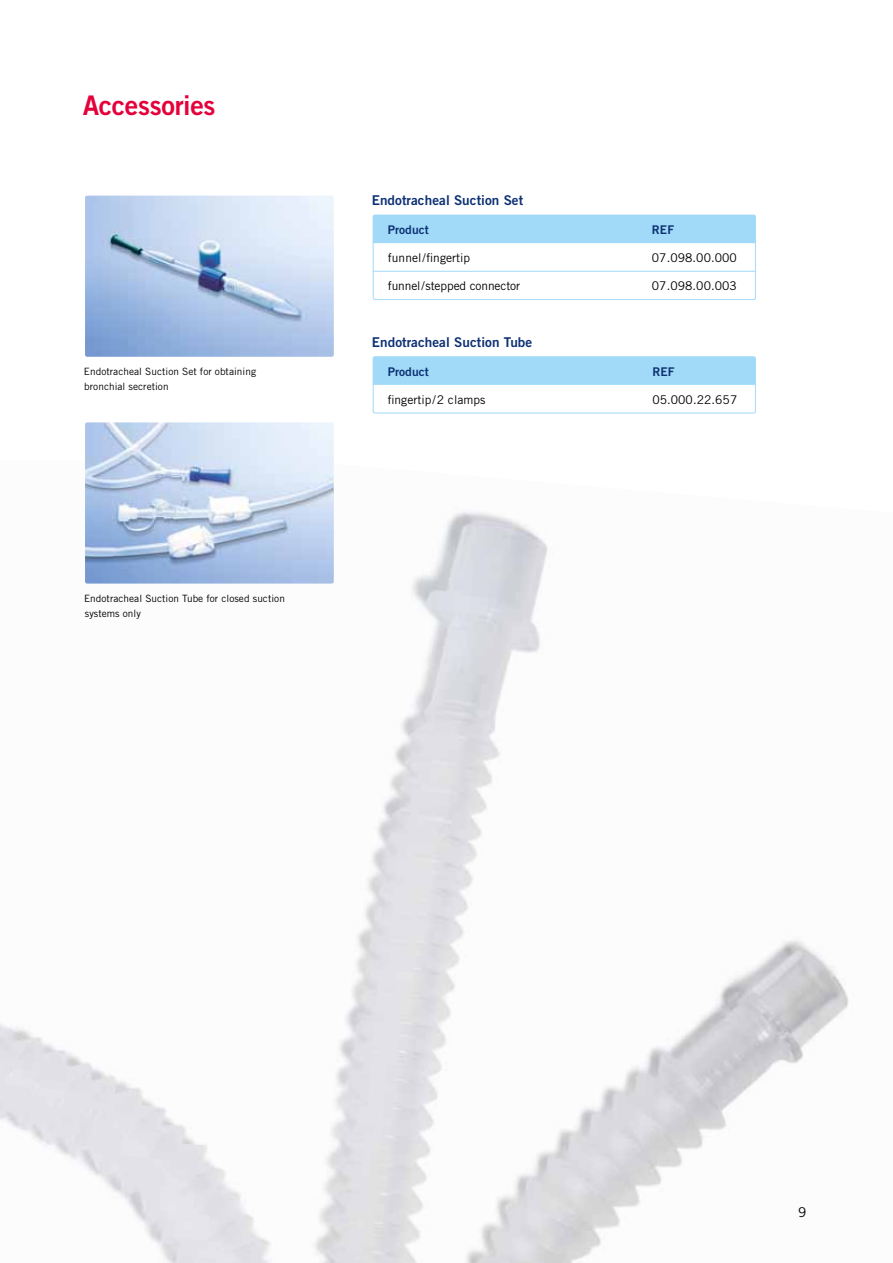
<style>
.page{position:relative;width:893px;height:1263px;background:#fff}
.page>*{position:absolute;margin:0;border:0;box-sizing:border-box;transform-origin:0 0}
.t1{font:27px "Trade Gothic LT Bold Two";letter-spacing:-.015em;color:#e4003b}
.t2{font:13.5px "Trade Gothic LT Bold Two";letter-spacing:.005em;color:#0d3174}
.t3{font:13.5px "Trade Gothic LT";color:#000}
.t4{font:12px "Trade Gothic LT";letter-spacing:.005em;color:#000}
.t5{font:12px "Trade Gothic LT Bold Two";letter-spacing:.005em;color:#0d3174}
.t6{font:10.05px/14.1px "Trade Gothic LT";letter-spacing:.005em;color:#000}
</style>
<div class="page">
<img style="left:0;top:511px;width:849px;height:752px">
<img style="left:85px;top:196px;width:249px;height:161px">
<img style="left:85px;top:422px;width:249px;height:162px">
<div style="left:373px;top:215px;width:383px;height:28px;background:#a1daf8"></div>
<hr style="left:373px;top:271px;width:264px;height:1px;background:#a1daf8">
<hr style="left:637px;top:271px;width:119px;height:1px;background:#a1daf8">
<div style="left:373px;top:215px;width:383px;height:85px;border:1px solid #a1daf8;border-radius:2px"></div>
<div style="left:373px;top:357px;width:383px;height:28px;background:#a1daf8"></div>
<div style="left:373px;top:357px;width:383px;height:56px;border:1px solid #a1daf8;border-radius:2px"></div>
<h1 class="t1" style="left:83px;top:88px;width:134px">Accessories</h1>
<p class="t6" style="left:84px;top:365px;width:174px">Endotracheal Suction Set for obtaining bronchial secretion</p>
<p class="t6" style="left:84px;top:592px;width:202px">Endotracheal Suction Tube for closed suction systems only</p>
<h2 class="t2" style="left:372px;top:192px;width:153px">Endotracheal Suction Set</h2>
<p class="t5" style="left:388px;top:222px;width:43px">Product</p>
<p class="t5" style="left:652px;top:222px;width:24px">REF</p>
<p class="t4" style="left:388px;top:251px;width:84px">funnel/fingertip</p>
<p class="t4" style="left:652px;top:251px;width:87px">07.098.00.000</p>
<p class="t4" style="left:388px;top:279px;width:134px">funnel/stepped connector</p>
<p class="t4" style="left:652px;top:279px;width:87px">07.098.00.003</p>
<h2 class="t2" style="left:372px;top:334px;width:162px">Endotracheal Suction Tube</h2>
<p class="t5" style="left:388px;top:364px;width:43px">Product</p>
<p class="t5" style="left:652px;top:364px;width:24px">REF</p>
<p class="t4" style="left:388px;top:392px;width:99px">fingertip/2 clamps</p>
<p class="t4" style="left:652px;top:392px;width:87px">05.000.22.657</p>
<h2 class="t3" style="left:798px;top:1204px;width:10px">9</h2>
</div>
